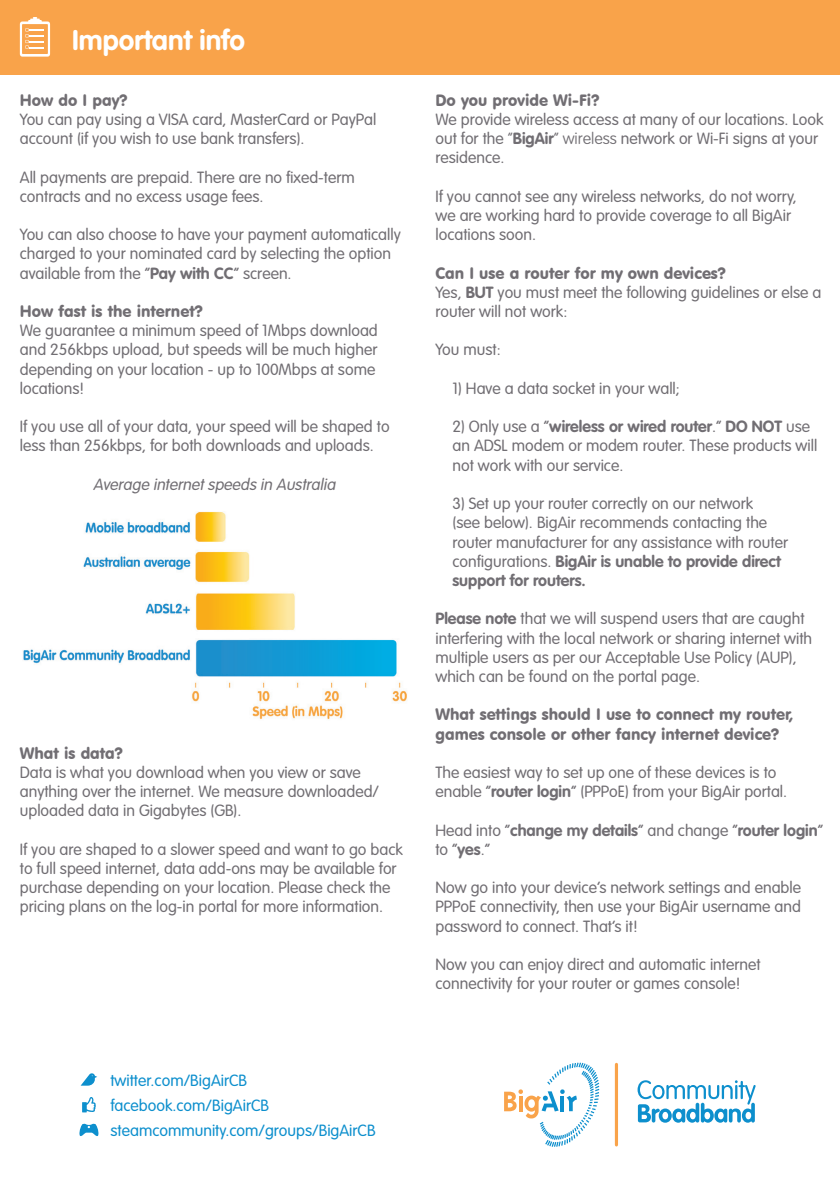
<style>
.page{position:relative;width:840px;height:1191px;background:#fff}
.page>*{position:absolute;margin:0;border:0;box-sizing:border-box;transform-origin:0 0}
.t1{font:700 28px "VAG Rounded Std";color:#fff}
.t2{font:300 16px/19.2px "VAG Rounded Std";color:#716e73}
.t3{font:16px/19.2px "VAG Rounded BT";color:#716e73}
.t4{font:300 16px/25.2px "VAG Rounded Std";color:#0d8fcd}
.t5{font:700 16px/19.2px "VAG Rounded Std";color:#716e73}
.t6{font:italic 300 16px "VAG Rounded Std";color:#716e73}
.s1{font-weight:700}
.s2{font-weight:100}
.s3{font-weight:300}
</style>
<div class="page">
<div style="left:0;top:0;width:839px;height:74px;background:#f9a34a"></div>
<svg style="left:20px;top:17px;width:30px;height:40px"></svg>
<svg style="left:82px;top:1097px;width:14px;height:16px"></svg>
<svg style="left:81px;top:1073px;width:16px;height:12px"></svg>
<svg style="left:79px;top:1123px;width:20px;height:13px"></svg>
<svg style="left:637px;top:1080px;width:118px;height:42px"></svg>
<svg style="left:504px;top:1062px;width:96px;height:85px"></svg>
<hr style="left:614px;top:1064px;width:3px;height:81px;background:#f9a34a">
<img style="left:23px;top:511px;width:384px;height:209px">
<h1 class="t1" style="left:72px;top:24px;width:174px">Important info</h1>
<p class="t3" style="left:20px;top:90px;width:109px">How do I pay?</p>
<p class="t2" style="left:20px;top:110px;width:358px">You can pay using a VISA card, MasterCard or PayPal account (if you wish to use bank transfers).</p>
<p class="t2" style="left:20px;top:168px;width:336px">All payments are prepaid. There are no fixed-term contracts and no excess usage fees.</p>
<p class="t2" style="left:20px;top:225px;width:382px">You can also choose to have your payment automatically charged to your nominated card by selecting the option available from the “<span class="s1">Pay with CC</span>” screen.</p>
<p class="t3" style="left:20px;top:301px;width:184px">How fast is the internet?</p>
<p class="t2" style="left:20px;top:321px;width:359px">We guarantee a minimum speed of 1Mbps download and 256kbps upload, but speeds will be much higher depending on your location - up to 100Mbps at some locations!</p>
<p class="t2" style="left:20px;top:417px;width:371px">If you use all of your data, your speed will be shaped to less than 256kbps, for both downloads and uploads.</p>
<p class="t6" style="left:93px;top:475px;width:247px">Average internetspeeds in Australia</p>
<p class="t3" style="left:20px;top:743px;width:105px">What is data?</p>
<p class="t2" style="left:20px;top:763px;width:360px">Data is what you download when you view or save anything over the internet. We measure downloaded/ uploaded data in Gigabytes (GB).</p>
<p class="t2" style="left:20px;top:840px;width:384px">If you are shaped to a slower speed and want to go back to full speed internet, data add-ons may be available for purchase depending on your location. Please check the pricing plans on the log-in portal for more information.</p>
<p class="t4" style="left:110px;top:1068px;width:266px">twitter.com/BigAirCB facebook.com/BigAirCB steamcommunity.com/groups/BigAirCB</p>
<p class="t3" style="left:435px;top:90px;width:165px">Do you provide Wi-Fi?</p>
<p class="t2" style="left:435px;top:110px;width:389px">We provide wireless access at many of our locations. Look out for the <span class="s2">“</span><span class="s1">BigAir</span><span class="s2">” wireless</span> network or Wi-Fi signs at your residence.</p>
<p class="t2" style="left:435px;top:187px;width:363px">If you cannot see any wireless networks, do not worry, we are working hard to provide coverage to all BigAir locations soon.</p>
<p class="t3" style="left:435px;top:263px;width:292px">Can I use a router for my own devices?</p>
<p class="t2" style="left:435px;top:283px;width:387px">Yes, <span class="s1">BUT</span> you must meet the following guidelines or else a router will not work:</p>
<p class="t2" style="left:435px;top:341px;width:67px">You must:</p>
<p class="t2" style="left:452px;top:379px;width:229px">1) Have a data socket in your wall;</p>
<p class="t2" style="left:452px;top:417px;width:366px">2) Only use a “<span class="s1">wireless or wired router</span>.” <span class="s1">DO NOT</span> use an ADSL modem or modem router. These products will not work with our service.</p>
<p class="t2" style="left:452px;top:494px;width:337px">3) Set up your router correctly on our network<br>(see below). BigAir recommends contacting the router manufacturer for any assistance with router configurations. <span class="s1">BigAir is unable to provide direct support for routers.</span></p>
<p class="t2" style="left:435px;top:609px;width:378px"><span class="s1">Please note</span> that we will suspend users that are caught interfering with the local network or sharing internet with multiple users as per our Acceptable Use Policy (AUP), which can be found on the portal page.</p>
<p class="t3" style="left:435px;top:704px;width:359px">What settings should I use to connect my router, games console or other fancy internet device?</p>
<p class="t2" style="left:435px;top:763px;width:353px">The easiest way to set up one of these devices is to enable “<span class="s1">router login</span>” (PPPoE) from your BigAir portal.</p>
<p class="t5" style="left:435px;top:821px;width:389px"><span class="s3">Head into “</span>change my details<span class="s3">” and change “</span>router login<span class="s3">” to “</span>yes<span class="s3">.”</span></p>
<p class="t2" style="left:435px;top:878px;width:367px;text-align:justify">Now go into your device’s network settings and enable PPPoE connectivity, then use your BigAir username and password to connect. That’s it!</p>
<p class="t2" style="left:435px;top:955px;width:326px">Now you can enjoy direct and automatic internet connectivity for your router or games console!</p>
</div>
